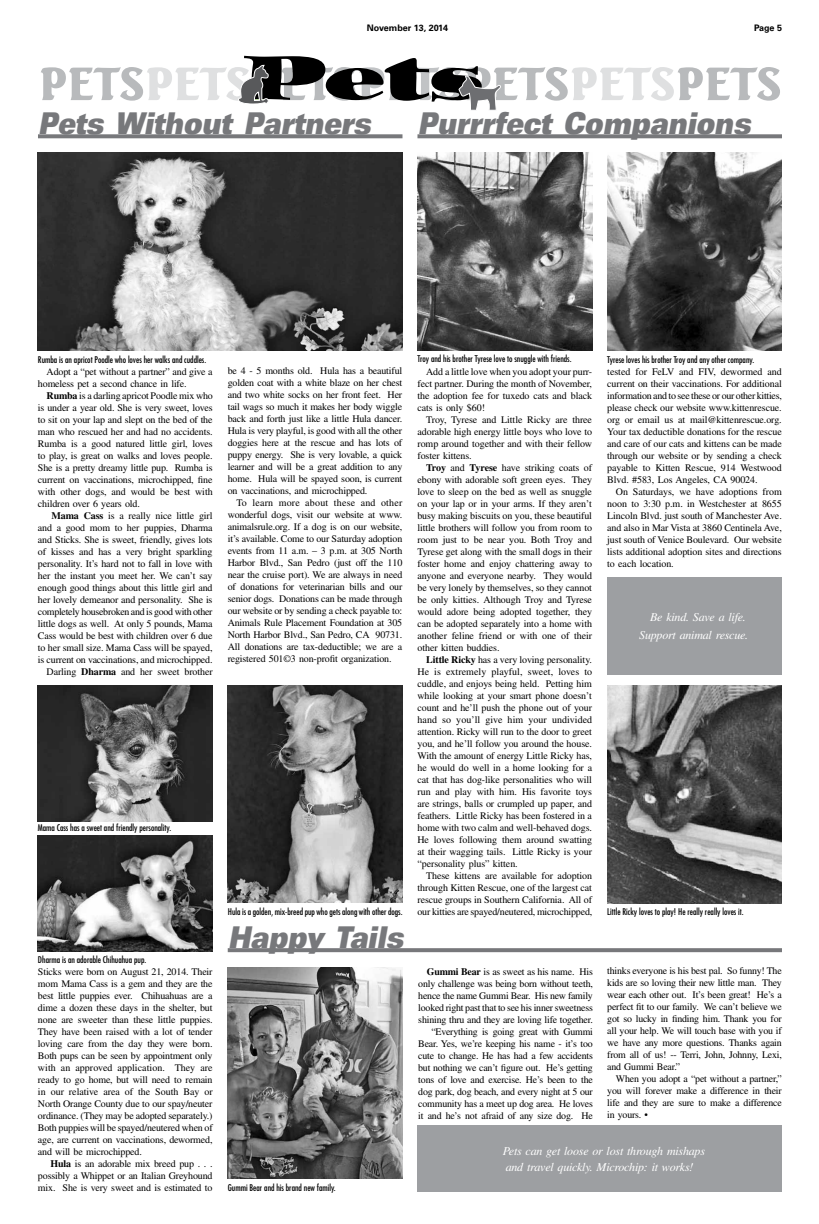
<style>
.page{position:relative;width:819px;height:1224px;background:#fff}
.page>*{position:absolute;margin:0;border:0;box-sizing:border-box;transform-origin:0 0}
.t1{font:italic 30px "Univers LT Std X Black Ex";color:#77787b;scale:.7 1}
.t2{font:italic 12px/18px "Times LT Std";letter-spacing:-.02em;color:#fff;text-align:right}
.t3{font:10px/12px "Times LT Std";letter-spacing:-.015em;color:#000;text-align:justify}
.t4{font:condensed 9px "Futura Std";color:#000}
.t5{font:700 9px "Univers LT Std";color:#000}
.s1{font-weight:700}
</style>
<div class="page">
<svg style="left:41px;top:56px;width:739px;height:54px"></svg>
<svg style="left:38px;top:134px;width:364px;height:4px"></svg>
<svg style="left:417px;top:134px;width:365px;height:4px"></svg>
<svg style="left:228px;top:948px;width:554px;height:4px;fill:#77787b"></svg>
<img style="left:228px;top:968px;width:175px;height:211px">
<img style="left:38px;top:836px;width:174px;height:116px">
<img style="left:38px;top:685px;width:174px;height:136px">
<img style="left:228px;top:685px;width:174px;height:217px">
<img style="left:607px;top:685px;width:175px;height:218px">
<img style="left:417px;top:152px;width:175px;height:199px">
<img style="left:607px;top:152px;width:175px;height:199px">
<img style="left:38px;top:152px;width:364px;height:199px">
<div style="left:607px;top:577px;width:175px;height:98px;background:#9d9fa2"></div>
<div style="left:417px;top:1125px;width:365px;height:67px;background:#9d9fa2"></div>
<p class="t5" style="left:367px;top:23px;width:83px">November 13, 2014</p>
<p class="t5" style="left:754px;top:23px;width:29px">Page 5</p>
<h1 class="t1" style="left:38px;top:106px;width:486px">Pets Without Partners</h1>
<h1 class="t1" style="left:417px;top:106px;width:487px">Purrrfect Companions</h1>
<p class="t4" style="left:417px;top:353px;width:156px">Troy and his brother Tyrese love to snuggle with friends.</p>
<p class="t4" style="left:38px;top:354px;width:170px">Rumba is an apricot Poodle who loves her walks and cuddles.</p>
<p class="t4" style="left:607px;top:354px;width:148px">Tyrese loves his brother Troy and any other company.</p>
<p class="t3" style="left:38px;top:365px;width:176px;text-indent:9px">Adopt a “pet without a partner” and give a homeless pet a second chance in life.</p>
<p class="t3" style="left:38px;top:389px;width:176px;text-indent:9px"><span class="s1">Rumba</span> is a darling apricot Poodle mix who is under a year old. She is very sweet, loves to sit on your lap and slept on the bed of the man who rescued her and had no accidents.<br>Rumba is a good natured little girl, loves to play, is great on walks and loves people.<br>She is a pretty dreamy little pup. Rumba is current on vaccinations, microchipped, fine with other dogs, and would be best with children over 6 years old.</p>
<p class="t3" style="left:38px;top:509px;width:176px;text-align:right"><span class="s1">Mama Cass</span> is a really nice little girl and a good mom to her puppies, Dharma and Sticks. She is sweet, friendly, gives lots of kisses and has a very bright sparkling personality. It’s hard not to fall in love with her the instant you meet her. We can’t say enough good things about this little girl and her lovely demeanor and personality. She is completely housebroken and is good with other little dogs as well. At only 5 pounds, Mama Cass would be best with children over 6 due to her small size. Mama Cass will be spayed, is current on vaccinations, and microchipped.<br>Darling <span class="s1">Dharma</span> and her sweet brother</p>
<p class="t4" style="left:38px;top:822px;width:135px">Mama Cass has a sweet and friendly personality.</p>
<p class="t4" style="left:38px;top:954px;width:110px">Dharma is an adorable Chihuahua pup.</p>
<p class="t3" style="left:38px;top:966px;width:176px">Sticks were born on August 21, 2014. Their mom Mama Cass is a gem and they are the best little puppies ever. Chihuahuas are a dime a dozen these days in the shelter, but none are sweeter than these little puppies.<br>They have been raised with a lot of tender loving care from the day they were born.<br>Both pups can be seen by appointment only with an approved application. They are ready to go home, but will need to remain in our relative area of the South Bay or North Orange County due to our spay/neuter ordinance. (They may be adopted separately.)<br>Both puppies will be spayed/neutered when of age, are current on vaccinations, dewormed, and will be microchipped.</p>
<p class="t3" style="left:38px;top:1158px;width:176px;text-indent:12px"><span class="s1">Hula</span> is an adorable mix breed pup . . . possibly a Whippet or an Italian Greyhound mix. She is very sweet and is estimated to</p>
<p class="t3" style="left:228px;top:365px;width:176px">be 4 - 5 months old. Hula has a beautiful golden coat with a white blaze on her chest and two white socks on her front feet. Her tail wags so much it makes her body wiggle back and forth just like a little Hula dancer.<br>Hula is very playful, is good with all the other doggies here at the rescue and has lots of puppy energy. She is very lovable, a quick learner and will be a great addition to any home. Hula will be spayed soon, is current on vaccinations, and microchipped.</p>
<p class="t3" style="left:228px;top:497px;width:176px;text-indent:9px">To learn more about these and other wonderful dogs, visit our website at www. animalsrule.org. If a dog is on our website, it’s available. Come to our Saturday adoption events from 11 a.m. – 3 p.m. at 305 North Harbor Blvd., San Pedro (just off the 110 near the cruise port). We are always in need of donations for veterinarian bills and our senior dogs. Donations can be made through our website or by sending a check payable to:<br>Animals Rule Placement Foundation at 305<br>North Harbor Blvd., San Pedro, CA 90731.<br>All donations are tax-deductible; we are a registered 501©3 non-profit organization.</p>
<p class="t4" style="left:228px;top:906px;width:176px">Hula is a golden, mix-breed pup who gets along with other dogs.</p>
<h1 class="t1" style="left:228px;top:920px;width:262px">Happy Tails</h1>
<p class="t4" style="left:228px;top:1182px;width:109px">Gummi Bear and his brand new family.</p>
<p class="t3" style="left:417px;top:366px;width:176px;text-indent:9px">Add a little love when you adopt your purr&shy;fect partner. During the month of November, the adoption fee for tuxedo cats and black cats is only $60!</p>
<p class="t3" style="left:417px;top:414px;width:176px;text-indent:9px">Troy, Tyrese and Little Ricky are three adorable high energy little boys who love to romp around together and with their fellow foster kittens.</p>
<p class="t3" style="left:417px;top:462px;width:176px;text-indent:9px"><span class="s1">Troy</span> and <span class="s1">Tyrese</span> have striking coats of ebony with adorable soft green eyes. They love to sleep on the bed as well as snuggle on your lap or in your arms. If they aren’t busy making biscuits on you, these beautiful little brothers will follow you from room to room just to be near you. Both Troy and Tyrese get along with the small dogs in their foster home and enjoy chattering away to anyone and everyone nearby. They would be very lonely by themselves, so they cannot be only kitties. Although Troy and Tyrese would adore being adopted together, they can be adopted separately into a home with another feline friend or with one of their other kitten buddies.</p>
<p class="t3" style="left:417px;top:654px;width:176px;text-indent:9px"><span class="s1">Little Ricky</span> has a very loving personality.<br>He is extremely playful, sweet, loves to cuddle, and enjoys being held. Petting him while looking at your smart phone doesn’t count and he’ll push the phone out of your hand so you’ll give him your undivided attention. Ricky will run to the door to greet you, and he’ll follow you around the house.<br>With the amount of energy Little Ricky has, he would do well in a home looking for a cat that has dog-like personalities who will run and play with him. His favorite toys are strings, balls or crumpled up paper, and feathers. Little Ricky has been fostered in a home with two calm and well-behaved dogs.<br>He loves following them around swatting at their wagging tails. Little Ricky is your “personality plus” kitten.</p>
<p class="t3" style="left:417px;top:870px;width:176px;text-indent:9px">These kittens are available for adoption through Kitten Rescue, one of the largest cat rescue groups in Southern California. All of our kitties are spayed/neutered, microchipped,</p>
<p class="t3" style="left:607px;top:366px;width:176px">tested for FeLV and FIV, dewormed and current on their vaccinations. For additional information and to see these or our other kitties, please check our website www.kittenrescue. org or email us at mail@kittenrescue.org.<br>Your tax deductible donations for the rescue and care of our cats and kittens can be made through our website or by sending a check payable to Kitten Rescue, 914 Westwood Blvd. #583, Los Angeles, CA 90024.</p>
<p class="t3" style="left:607px;top:486px;width:176px;text-indent:9px">On Saturdays, we have adoptions from noon to 3:30 p.m. in Westchester at 8655<br>Lincoln Blvd. just south of Manchester Ave. and also in Mar Vista at 3860 Centinela Ave, just south of Venice Boulevard. Our website lists additional adoption sites and directions to each location.</p>
<p class="t2" style="left:639px;top:608px;width:110px">Be kind. Save a life.<br>Support animal rescue.</p>
<p class="t4" style="left:607px;top:906px;width:138px">Little Ricky loves to play! He really really loves it.</p>
<p class="t3" style="left:418px;top:966px;width:176px;text-align:right"><span class="s1">Gummi Bear</span> is as sweet as his name. His only challenge was being born without teeth, hence the name Gummi Bear. His new family looked right past that to see his inner sweetness shining thru and they are loving life together. “Everything is going great with Gummi Bear. Yes, we’re keeping his name - it’s too cute to change. He has had a few accidents but nothing we can’t figure out. He’s getting tons of love and exercise. He’s been to the dog park, dog beach, and every night at 5 our community has a meet up dog area. He loves it and he’s not afraid of any size dog. He</p>
<p class="t3" style="left:607px;top:965px;width:176px">thinks everyone is his best pal. So funny! The kids are so loving their new little man. They wear each other out. It’s been great! He’s a perfect fit to our family. We can’t believe we got so lucky in finding him. Thank you for all your help. We will touch base with you if we have any more questions. Thanks again from all of us! -- Terri, John, Johnny, Lexi, and Gummi Bear.”</p>
<p class="t3" style="left:607px;top:1073px;width:176px;text-indent:9px">When you adopt a “pet without a partner,” you will forever make a difference in their life and they are sure to make a difference in yours. •</p>
<p class="t2" style="left:503px;top:1143px;width:204px;line-height:16px;text-align:left">Pets can get loose or lost through mishaps and travel quickly. Microchip: it works!</p>
</div>
